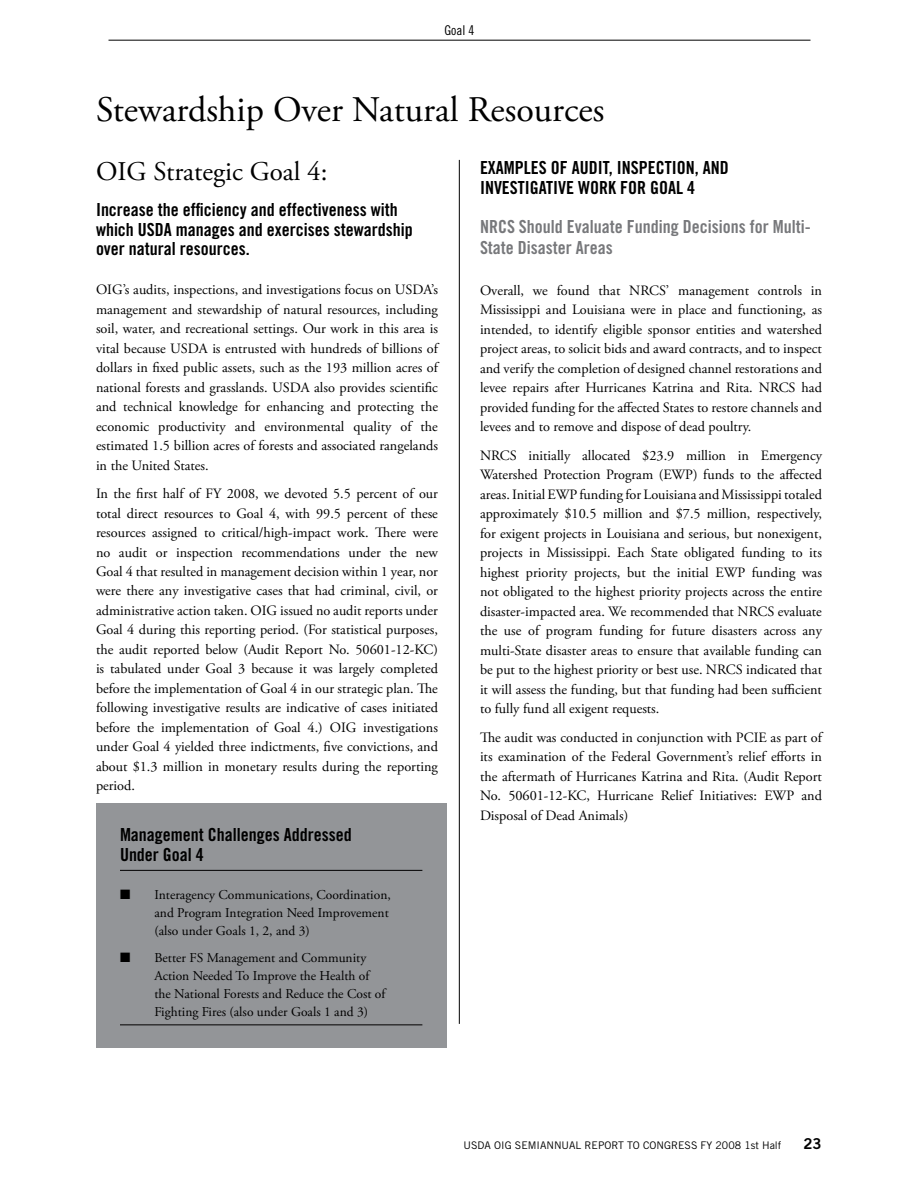
<style>
.page{position:relative;width:918px;height:1188px;background:#fff}
.page>*{position:absolute;margin:0;border:0;box-sizing:border-box;transform-origin:0 0}
.t1{font:36px "Adobe Garamond Pro";letter-spacing:-.01em;color:#000}
.t2{font:27px "Adobe Garamond Pro";letter-spacing:-.005em;color:#000}
.t3{font:18px/19.5px "Trade Gothic Bold Cond Twenty";color:#000}
.t4{font:18px/20.2px "Trade Gothic Bold Cond Twenty";color:#77787b}
.t5{font:15px "Trade Gothic Bold Two";color:#000}
.t6{font:14.25px/19.5px "Adobe Garamond Pro";color:#000;text-align:justify}
.t7{font:13.5px/18px "Adobe Garamond Pro";color:#000}
.t8{font:13.5px "Trade Gothic Cond Eighteen";color:#000}
.t9{font:10.5px "Trade Gothic";color:#000}
</style>
<div class="page">
<hr style="left:459px;top:160px;width:1px;height:864px;background:#000">
<hr style="left:109px;top:40px;width:702px;height:1px;background:#000">
<div style="left:96px;top:803px;width:350px;height:244px;background:#939598"></div>
<hr style="left:120px;top:870px;width:302px;height:1px;background:#000">
<hr style="left:120px;top:1025px;width:302px;height:1px;background:#000">
<p class="t8" style="left:445px;top:23px;width:31px">Goal 4</p>
<h1 class="t1" style="left:96px;top:88px;width:510px">Stewardship Over Natural Resources</h1>
<h2 class="t2" style="left:96px;top:155px;width:233px">OIG Strategic Goal 4:</h2>
<p class="t3" style="left:96px;top:200px;width:318px">Increase the efficiency and effectiveness with which USDA manages and exercises stewardship over natural resources.</p>
<p class="t6" style="left:96px;top:280px;width:344px">OIG’s audits, inspections, and investigations focus on USDA’s management and stewardship of natural resources, including soil, water, and recreational settings. Our work in this area is vital because USDA is entrusted with hundreds of billions of dollars in fixed public assets, such as the 193 million acres of national forests and grasslands. USDA also provides scientific and technical knowledge for enhancing and protecting the economic productivity and environmental quality of the estimated 1.5 billion acres of forests and associated rangelands in the United States.</p>
<p class="t6" style="left:96px;top:484px;width:344px">In the first half of FY 2008, we devoted 5.5 percent of our total direct resources to Goal 4, with 99.5 percent of these resources assigned to critical/high-impact work. There were no audit or inspection recommendations under the new Goal 4 that resulted in management decision within 1 year, nor were there any investigative cases that had criminal, civil, or administrative action taken. OIG issued no audit reports under Goal 4 during this reporting period. (For statistical purposes, the audit reported below (Audit Report No. 50601-12-KC) is tabulated under Goal 3 because it was largely completed before the implementation of Goal 4 in our strategic plan. The following investigative results are indicative of cases initiated before the implementation of Goal 4.) OIG investigations under Goal 4 yielded three indictments, five convictions, and about $1.3 million in monetary results during the reporting period.</p>
<p class="t3" style="left:120px;top:824px;width:233px;line-height:20.2px">Management Challenges Addressed<br>Under Goal 4</p>
<p class="t7" style="left:155px;top:886px;width:238px;text-indent:-35px">■ Interagency Communications, Coordination, and Program Integration Need Improvement (also under Goals 1, 2, and 3)</p>
<p class="t7" style="left:155px;top:949px;width:232px;text-indent:-35px">■ Better FS Management and Community Action Needed To Improve the Health of the National Forests and Reduce the Cost of Fighting Fires (also under Goals 1 and 3)</p>
<p class="t3" style="left:480px;top:158px;width:250px">EXAMPLES OF AUDIT, INSPECTION, AND<br>INVESTIGATIVE WORK FOR GOAL 4</p>
<p class="t4" style="left:480px;top:217px;width:332px">NRCS Should Evaluate Funding Decisions for Multi-<br>State Disaster Areas</p>
<p class="t6" style="left:480px;top:281px;width:344px">Overall, we found that NRCS’ management controls in Mississippi and Louisiana were in place and functioning, as intended, to identify eligible sponsor entities and watershed project areas, to solicit bids and award contracts, and to inspect and verify the completion of designed channel restorations and levee repairs after Hurricanes Katrina and Rita. NRCS had provided funding for the affected States to restore channels and levees and to remove and dispose of dead poultry.</p>
<p class="t6" style="left:480px;top:446px;width:344px">NRCS initially allocated $23.9 million in Emergency Watershed Protection Program (EWP) funds to the affected areas. Initial EWP funding for Louisiana and Mississippi totaled approximately $10.5 million and $7.5 million, respectively, for exigent projects in Louisiana and serious, but nonexigent, projects in Mississippi. Each State obligated funding to its highest priority projects, but the initial EWP funding was not obligated to the highest priority projects across the entire disaster-impacted area. We recommended that NRCS evaluate the use of program funding for future disasters across any multi-State disaster areas to ensure that available funding can be put to the highest priority or best use. NRCS indicated that it will assess the funding, but that funding had been sufficient to fully fund all exigent requests.</p>
<p class="t6" style="left:480px;top:728px;width:344px">The audit was conducted in conjunction with PCIE as part of its examination of the Federal Government’s relief efforts in the aftermath of Hurricanes Katrina and Rita. (Audit Report No. 50601-12-KC, Hurricane Relief Initiatives: EWP and Disposal of Dead Animals)</p>
<p class="t9" style="left:464px;top:1139px;width:319px">USDA OIG SEMIANNUAL REPORT TO CONGRESS FY 2008 1st Half</p>
<p class="t5" style="left:803px;top:1134px;width:20px">23</p>
</div>
